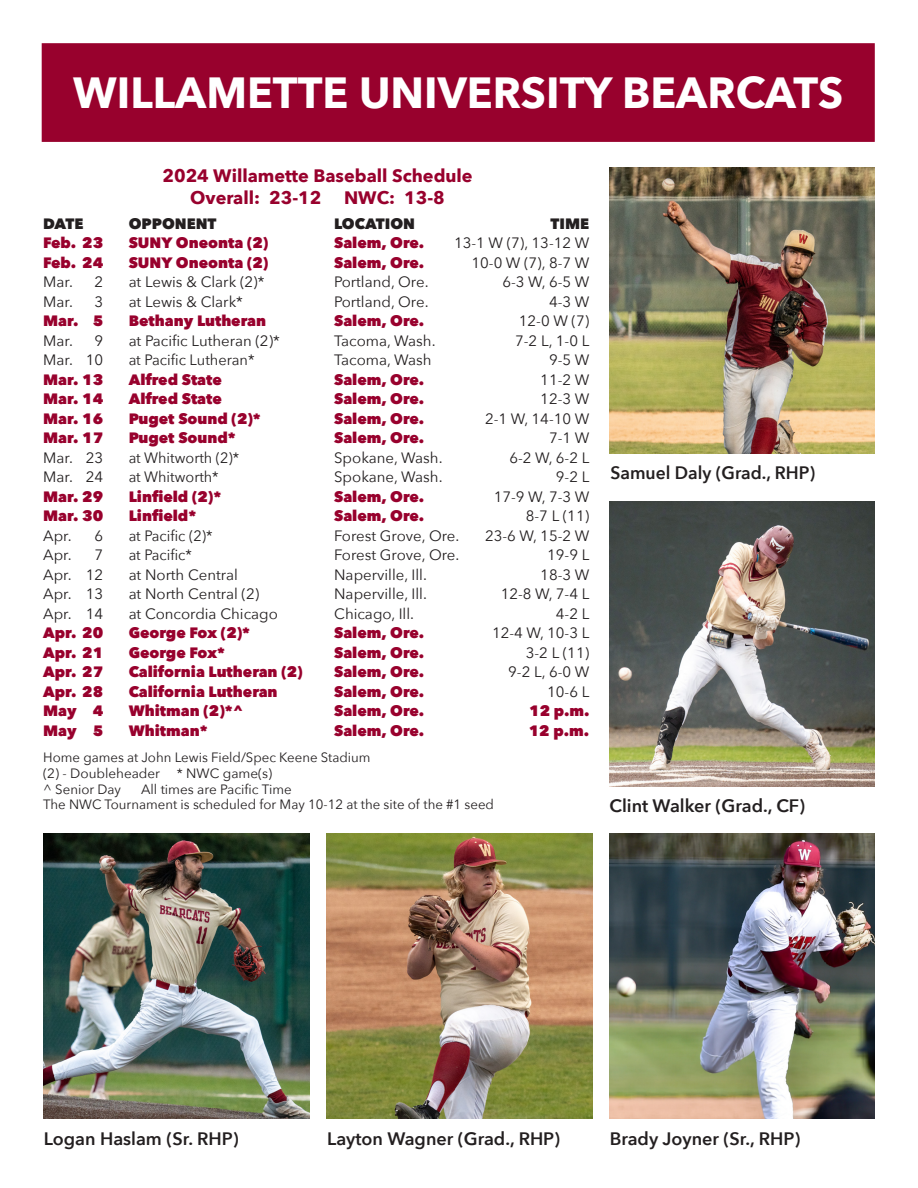
<style>
.page{position:relative;width:918px;height:1188px;background:#fff}
.page>*{position:absolute;margin:0;border:0;box-sizing:border-box;transform-origin:0 0}
.t1{font:700 43.5px "Avenir Next";color:#fff}
.t2{font:600 18px "Avenir Next";color:#231f20}
.t3{font:700 18px/21.6px "Avenir Next";color:#98012d}
.t4{font:15px "Avenir Next";color:#231f20}
.t5{font:800 15px "Avenir Next";color:#98012d}
.t6{font:15px "Avenir Next";color:#231f20;scale:.96 1}
.t7{font:800 15px "Avenir Next";color:#231f20}
.t8{font:13.5px/15.8px "Avenir Next";color:#231f20}
</style>
<div class="page">
<div style="left:42px;top:43px;width:833px;height:99px;background:#98012d;border:2px solid #98012d"></div>
<img style="left:43px;top:834px;width:266px;height:285px">
<img style="left:610px;top:834px;width:265px;height:285px">
<img style="left:610px;top:501px;width:265px;height:285px">
<img style="left:610px;top:167px;width:265px;height:287px">
<img style="left:326px;top:834px;width:266px;height:285px">
<p class="t1" style="left:73px;top:55px;width:772px">WILLAMETTE UNIVERSITY BEARCATS</p>
<p class="t3" style="left:190px;top:165px;width:284px;text-indent:-28px">2024 Willamette Baseball Schedule<br>Overall: 23-12</p>
<p class="t3" style="left:344px;top:186px;width:102px">NWC: 13-8</p>
<p class="t7" style="left:43px;top:214px;width:42px">DATE</p>
<p class="t7" style="left:129px;top:214px;width:89px">OPPONENT</p>
<p class="t7" style="left:334px;top:214px;width:82px">LOCATION</p>
<p class="t7" style="left:550px;top:214px;width:40px">TIME</p>
<p class="t5" style="left:43px;top:234px;width:61px">Feb. 23</p>
<p class="t5" style="left:129px;top:234px;width:141px">SUNY Oneonta (2)</p>
<p class="t5" style="left:334px;top:234px;width:92px">Salem, Ore.</p>
<p class="t4" style="left:454px;top:230px;width:137px">13-1 W (7), 13-12 W</p>
<p class="t5" style="left:43px;top:253px;width:61px">Feb. 24</p>
<p class="t5" style="left:129px;top:253px;width:141px">SUNY Oneonta (2)</p>
<p class="t5" style="left:334px;top:253px;width:92px">Salem, Ore.</p>
<p class="t4" style="left:472px;top:250px;width:119px">10-0 W (7), 8-7 W</p>
<p class="t4" style="left:43px;top:269px;width:31px">Mar.</p>
<p class="t4" style="left:95px;top:269px;width:10px">2</p>
<p class="t4" style="left:129px;top:269px;width:137px">at Lewis &amp; Clark (2)*</p>
<p class="t4" style="left:334px;top:269px;width:96px">Portland, Ore.</p>
<p class="t4" style="left:502px;top:269px;width:88px">6-3 W, 6-5 W</p>
<p class="t4" style="left:43px;top:289px;width:31px">Mar.</p>
<p class="t4" style="left:95px;top:289px;width:10px">3</p>
<p class="t4" style="left:129px;top:289px;width:116px">at Lewis &amp; Clark*</p>
<p class="t4" style="left:334px;top:289px;width:96px">Portland, Ore.</p>
<p class="t4" style="left:549px;top:289px;width:42px">4-3 W</p>
<p class="t5" style="left:43px;top:312px;width:62px">Mar. 5</p>
<p class="t5" style="left:129px;top:312px;width:139px">Bethany Lutheran</p>
<p class="t5" style="left:334px;top:312px;width:92px">Salem, Ore.</p>
<p class="t4" style="left:519px;top:308px;width:72px">12-0 W (7)</p>
<p class="t4" style="left:43px;top:328px;width:31px">Mar.</p>
<p class="t4" style="left:94px;top:328px;width:10px">9</p>
<p class="t4" style="left:129px;top:328px;width:153px">at Pacific Lutheran (2)*</p>
<p class="t4" style="left:334px;top:328px;width:103px">Tacoma, Wash.</p>
<p class="t4" style="left:515px;top:328px;width:76px">7-2 L, 1-0 L</p>
<p class="t4" style="left:43px;top:347px;width:61px">Mar. 10</p>
<p class="t4" style="left:129px;top:347px;width:127px">at Pacific Lutheran*</p>
<p class="t4" style="left:334px;top:347px;width:99px">Tacoma, Wash</p>
<p class="t4" style="left:549px;top:347px;width:42px">9-5 W</p>
<p class="t5" style="left:43px;top:370px;width:61px">Mar. 13</p>
<p class="t5" style="left:129px;top:370px;width:95px">Alfred State</p>
<p class="t5" style="left:334px;top:370px;width:92px">Salem, Ore.</p>
<p class="t4" style="left:540px;top:367px;width:51px">11-2 W</p>
<p class="t5" style="left:43px;top:390px;width:61px">Mar. 14</p>
<p class="t5" style="left:129px;top:390px;width:95px">Alfred State</p>
<p class="t5" style="left:334px;top:390px;width:92px">Salem, Ore.</p>
<p class="t4" style="left:540px;top:386px;width:51px">12-3 W</p>
<p class="t5" style="left:43px;top:409px;width:61px">Mar. 16</p>
<p class="t5" style="left:129px;top:409px;width:134px">Puget Sound (2)*</p>
<p class="t5" style="left:334px;top:409px;width:92px">Salem, Ore.</p>
<p class="t4" style="left:485px;top:406px;width:106px">2-1 W, 14-10 W</p>
<p class="t5" style="left:43px;top:429px;width:61px">Mar. 17</p>
<p class="t5" style="left:129px;top:429px;width:109px">Puget Sound*</p>
<p class="t5" style="left:334px;top:429px;width:92px">Salem, Ore.</p>
<p class="t4" style="left:549px;top:425px;width:42px">7-1 W</p>
<p class="t4" style="left:43px;top:445px;width:61px">Mar. 23</p>
<p class="t6" style="left:129px;top:445px;width:117px">at Whitworth (2)*</p>
<p class="t4" style="left:334px;top:445px;width:110px">Spokane, Wash.</p>
<p class="t4" style="left:509px;top:445px;width:82px">6-2 W, 6-2 L</p>
<p class="t4" style="left:43px;top:464px;width:61px">Mar. 24</p>
<p class="t6" style="left:129px;top:464px;width:95px">at Whitworth*</p>
<p class="t4" style="left:334px;top:464px;width:110px">Spokane, Wash.</p>
<p class="t4" style="left:556px;top:464px;width:35px">9-2 L</p>
<p class="t5" style="left:43px;top:487px;width:61px">Mar. 29</p>
<p class="t5" style="left:129px;top:487px;width:94px">Linfield (2)*</p>
<p class="t5" style="left:334px;top:487px;width:92px">Salem, Ore.</p>
<p class="t4" style="left:494px;top:484px;width:97px">17-9 W, 7-3 W</p>
<p class="t5" style="left:43px;top:507px;width:61px">Mar. 30</p>
<p class="t5" style="left:129px;top:507px;width:69px">Linfield*</p>
<p class="t5" style="left:334px;top:507px;width:92px">Salem, Ore.</p>
<p class="t4" style="left:526px;top:503px;width:65px">8-7 L (11)</p>
<p class="t4" style="left:43px;top:523px;width:30px">Apr.</p>
<p class="t4" style="left:94px;top:523px;width:10px">6</p>
<p class="t6" style="left:129px;top:523px;width:89px">at Pacific (2)*</p>
<p class="t4" style="left:334px;top:523px;width:127px">Forest Grove, Ore.</p>
<p class="t4" style="left:485px;top:523px;width:106px">23-6 W, 15-2 W</p>
<p class="t4" style="left:43px;top:542px;width:30px">Apr.</p>
<p class="t4" style="left:94px;top:542px;width:10px">7</p>
<p class="t6" style="left:129px;top:542px;width:67px">at Pacific*</p>
<p class="t4" style="left:334px;top:542px;width:127px">Forest Grove, Ore.</p>
<p class="t4" style="left:547px;top:542px;width:44px">19-9 L</p>
<p class="t4" style="left:43px;top:562px;width:61px">Apr. 12</p>
<p class="t4" style="left:129px;top:562px;width:111px">at North Central</p>
<p class="t4" style="left:334px;top:562px;width:94px">Naperville, Ill.</p>
<p class="t4" style="left:540px;top:562px;width:51px">18-3 W</p>
<p class="t4" style="left:43px;top:581px;width:61px">Apr. 13</p>
<p class="t4" style="left:129px;top:581px;width:132px">at North Central (2)</p>
<p class="t4" style="left:334px;top:581px;width:94px">Naperville, Ill.</p>
<p class="t4" style="left:501px;top:581px;width:90px">12-8 W, 7-4 L</p>
<p class="t4" style="left:43px;top:601px;width:61px">Apr. 14</p>
<p class="t4" style="left:129px;top:601px;width:151px">at Concordia Chicago</p>
<p class="t4" style="left:334px;top:601px;width:81px">Chicago, Ill.</p>
<p class="t4" style="left:556px;top:601px;width:35px">4-2 L</p>
<p class="t5" style="left:43px;top:624px;width:61px">Apr. 20</p>
<p class="t5" style="left:129px;top:624px;width:123px">George Fox (2)*</p>
<p class="t5" style="left:334px;top:624px;width:92px">Salem, Ore.</p>
<p class="t4" style="left:492px;top:620px;width:99px">12-4 W, 10-3 L</p>
<p class="t5" style="left:43px;top:643px;width:61px">Apr. 21</p>
<p class="t5" style="left:129px;top:643px;width:98px">George Fox*</p>
<p class="t5" style="left:334px;top:643px;width:92px">Salem, Ore.</p>
<p class="t4" style="left:526px;top:640px;width:65px">3-2 L (11)</p>
<p class="t5" style="left:43px;top:663px;width:61px">Apr. 27</p>
<p class="t5" style="left:129px;top:663px;width:175px">California Lutheran (2)</p>
<p class="t5" style="left:334px;top:663px;width:92px">Salem, Ore.</p>
<p class="t4" style="left:508px;top:659px;width:83px">9-2 L, 6-0 W</p>
<p class="t5" style="left:43px;top:682px;width:61px">Apr. 28</p>
<p class="t5" style="left:129px;top:682px;width:150px">California Lutheran</p>
<p class="t5" style="left:334px;top:682px;width:92px">Salem, Ore.</p>
<p class="t4" style="left:547px;top:679px;width:44px">10-6 L</p>
<p class="t5" style="left:43px;top:702px;width:62px">May 4</p>
<p class="t5" style="left:129px;top:702px;width:116px">Whitman (2)*^</p>
<p class="t5" style="left:334px;top:702px;width:92px">Salem, Ore.</p>
<p class="t5" style="left:529px;top:702px;width:62px">12 p.m.</p>
<p class="t5" style="left:43px;top:721px;width:62px">May 5</p>
<p class="t5" style="left:129px;top:721px;width:80px">Whitman*</p>
<p class="t5" style="left:334px;top:721px;width:92px">Salem, Ore.</p>
<p class="t5" style="left:529px;top:721px;width:62px">12 p.m.</p>
<p class="t8" style="left:43px;top:749px;width:329px">Home games at John Lewis Field/Spec Keene Stadium</p>
<p class="t8" style="left:43px;top:765px;width:231px">(2) - Doubleheader * NWC game(s) ^ Senior Day</p>
<p class="t8" style="left:43px;top:780px;width:452px;text-indent:98px">All times are Pacific Time<br>The NWC Tournament is scheduled for May 10-12 at the site of the #1 seed</p>
<p class="t2" style="left:610px;top:458px;width:206px">Samuel Daly (Grad., RHP)</p>
<p class="t2" style="left:610px;top:790px;width:197px">Clint Walker (Grad., CF)</p>
<p class="t2" style="left:44px;top:1123px;width:196px">Logan Haslam (Sr. RHP)</p>
<p class="t2" style="left:610px;top:1123px;width:192px">Brady Joyner (Sr., RHP)</p>
<p class="t2" style="left:327px;top:1123px;width:235px">Layton Wagner (Grad., RHP)</p>
</div>
